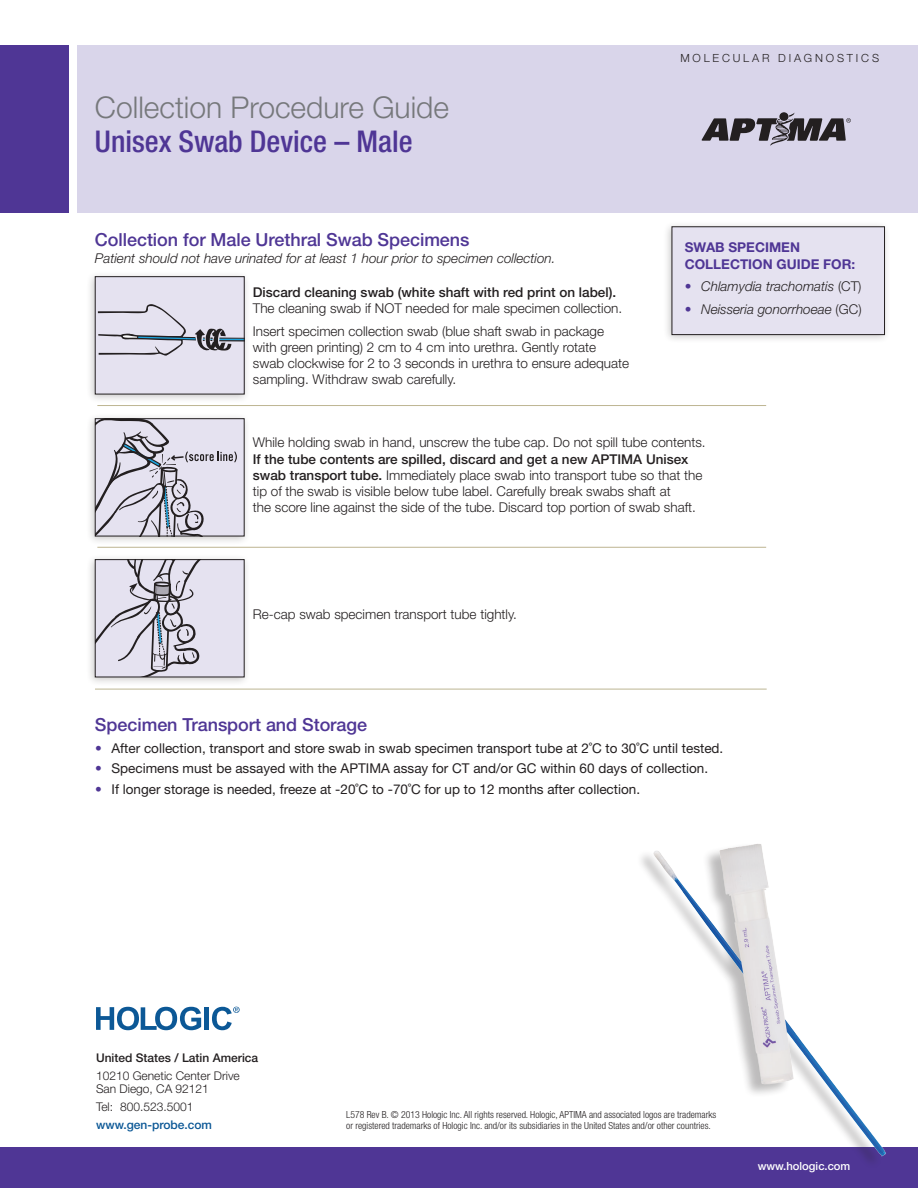
<style>
.page{position:relative;width:918px;height:1188px;background:#fff}
.page>*{position:absolute;margin:0;border:0;box-sizing:border-box;transform-origin:0 0}
.t1{font:300 30px "Helvetica Neue LT Std";color:#76787b}
.t2{font:500 condensed 30px "Helvetica Neue LT Std";color:#4f3695}
.t3{font:500 18px "Helvetica Neue LT Std";letter-spacing:-.005em;color:#4f3695}
.t4{font:300 13.5px/16.2px "Helvetica Neue LT Std";color:#231f20}
.t5{font:13.5px "Helvetica Neue LT Std";color:#231f20}
.t6{font:italic 300 13.5px "Helvetica Neue LT Std";color:#231f20}
.t7{font:500 13.5px "Helvetica Neue LT Std";color:#231f20}
.t8{font:700 13.5px/16.5px "Helvetica Neue LT Std";color:#4f3695}
.t9{font:300 12px/13.5px "Helvetica Neue LT Std";color:#231f20}
.t10{font:500 12px "Helvetica Neue LT Std";color:#231f20}
.t11{font:500 12px "Helvetica Neue LT Std";color:#0c5896}
.t12{font:300 11.25px "Helvetica Neue LT Std";letter-spacing:.25em;color:#231f20}
.t13{font:500 11.25px "Helvetica Neue LT Std";color:#fff}
.t14{font:300 condensed 9.75px/11.2px "Helvetica Neue LT Std";color:#231f20}
.s1{color:#4f3695}
.s2{font-style:normal}
.s3{font-weight:500}
</style>
<div class="page">
<div style="left:0;top:45px;width:68px;height:168px;background:#4f3695"></div>
<div style="left:78px;top:45px;width:840px;height:168px;background:#d9d5ea"></div>
<svg style="left:96px;top:1007px;width:105px;height:23px"></svg>
<hr style="left:204px;top:1007px;width:4px;height:23px;background:#0c5896">
<svg style="left:212px;top:1007px;width:28px;height:23px"></svg>
<div style="left:0;top:1148px;width:918px;height:40px;background:#4f3695"></div>
<div style="left:662px;top:220px;width:229px;height:124px;background:#231f20;opacity:.25"></div>
<div style="left:672px;top:227px;width:213px;height:108px;background:#e5e2f0"></div>
<div style="left:672px;top:227px;width:213px;height:108px;border:1px solid #231f20"></div>
<hr style="left:97px;top:405px;width:669px;height:1px;background:#bdb592">
<hr style="left:97px;top:547px;width:669px;height:1px;background:#bdb592">
<div style="left:86px;top:553px;width:164px;height:134px;background:#231f20;opacity:.25"></div>
<div style="left:95px;top:560px;width:149px;height:117px;background:#e5e2f0"></div>
<svg style="left:97px;top:561px;width:103px;height:114px"></svg>
<div style="left:95px;top:559px;width:149px;height:118px;border:1px solid #231f20"></div>
<hr style="left:95px;top:689px;width:672px;height:1px;background:#bdb592">
<div style="left:86px;top:270px;width:164px;height:134px;background:#231f20;opacity:.25"></div>
<div style="left:95px;top:277px;width:149px;height:117px;background:#e5e2f0"></div>
<svg style="left:98px;top:304px;width:144px;height:52px"></svg>
<div style="left:95px;top:276px;width:149px;height:118px;border:1px solid #231f20"></div>
<div style="left:86px;top:412px;width:164px;height:134px;background:#231f20;opacity:.25"></div>
<div style="left:95px;top:419px;width:149px;height:117px;background:#e5e2f0"></div>
<svg style="left:97px;top:421px;width:140px;height:113px"></svg>
<div style="left:95px;top:419px;width:149px;height:117px;border:1px solid #231f20"></div>
<img style="left:585px;top:844px;width:333px;height:318px">
<svg style="left:702px;top:113px;width:149px;height:33px"></svg>
<h1 class="t1" style="left:95px;top:89px;width:356px">Collection Procedure Guide</h1>
<h1 class="t2" style="left:95px;top:123px;width:319px">Unisex Swab Device – Male</h1>
<h2 class="t3" style="left:95px;top:229px;width:376px">Collection for Male Urethral Swab Specimens</h2>
<p class="t6" style="left:95px;top:250px;width:462px">Patient should not have urinated for at least 1 hour prior to specimen collection.</p>
<p class="t7" style="left:253px;top:284px;width:365px">Discard cleaning swab (white shaft with red print on label).</p>
<p class="t4" style="left:253px;top:300px;width:132px">The cleaning swab if NOT</p>
<p class="t4" style="left:253px;top:296px;width:371px;line-height:23px;text-indent:153px">needed for male specimen collection.<br>Insert specimen collection swab (blue shaft swab in package</p>
<p class="t4" style="left:253px;top:339px;width:378px">with green printing) 2 cm to 4 cm into urethra. Gently rotate swab clockwise for 2 to 3 seconds in urethra to ensure adequate sampling. Withdraw swab carefully.</p>
<p class="t12" style="left:680px;top:52px;width:200px">Molec ular diag nostic s</p>
<p class="t8" style="left:685px;top:239px;width:172px">SWAB SPECIMEN<br>COLLECTION GUIDE FOR:</p>
<p class="t6" style="left:685px;top:278px;width:178px"><span class="s1">•</span> Chlamydia trachomatis <span class="s2">(CT)</span></p>
<p class="t6" style="left:685px;top:301px;width:178px"><span class="s1">•</span> Neisseria gonorrhoeae <span class="s2">(GC)</span></p>
<p class="t4" style="left:253px;top:434px;width:454px">While holding swab in hand, unscrew the tube cap. Do not spill tube contents.</p>
<p class="t4" style="left:253px;top:450px;width:451px"><span class="s3">If the tube contents are spilled, discard and get a new APTIMA Unisex swab transport tube.</span> Immediately place swab into transport tube so that the tip of the swab is visible below tube label. Carefully break swabs shaft at<br>the score line against the side of the tube. Discard top portion of swab shaft.</p>
<p class="t4" style="left:253px;top:606px;width:266px">Re-cap swab specimen transport tube tightly.</p>
<h2 class="t3" style="left:95px;top:713px;width:274px">Specimen Transport and Storage</h2>
<p class="t5" style="left:95px;top:740px;width:630px"><span class="s1">•</span> After collection, transport and store swab in swab specimen transport tube at 2˚C to 30˚C until tested.</p>
<p class="t5" style="left:95px;top:760px;width:615px"><span class="s1">•</span> Specimens must be assayed with the APTIMA assay for CT and/or GC within 60 days of collection.</p>
<p class="t5" style="left:95px;top:781px;width:547px"><span class="s1">•</span> If longer storage is needed, freeze at -20˚C to -70˚C for up to 12 months after collection.</p>
<p class="t10" style="left:96px;top:1051px;width:164px">United States / Latin America</p>
<p class="t9" style="left:96px;top:1069px;width:145px">10210 Genetic Center Drive<br>San Diego, CA 92121</p>
<p class="t9" style="left:96px;top:1100px;width:99px">Tel: 800.523.5001</p>
<p class="t11" style="left:96px;top:1118px;width:118px">www.gen-probe.com</p>
<p class="t14" style="left:346px;top:1109px;width:371px">L578 Rev B. © 2013 Hologic Inc. All rights reserved. Hologic, APTIMA and associated logos are trademarks or registered trademarks of Hologic Inc. and/or its subsidiaries in the United States and/or other countries.</p>
<p class="t13" style="left:758px;top:1159px;width:94px">www.hologic.com</p>
</div>
